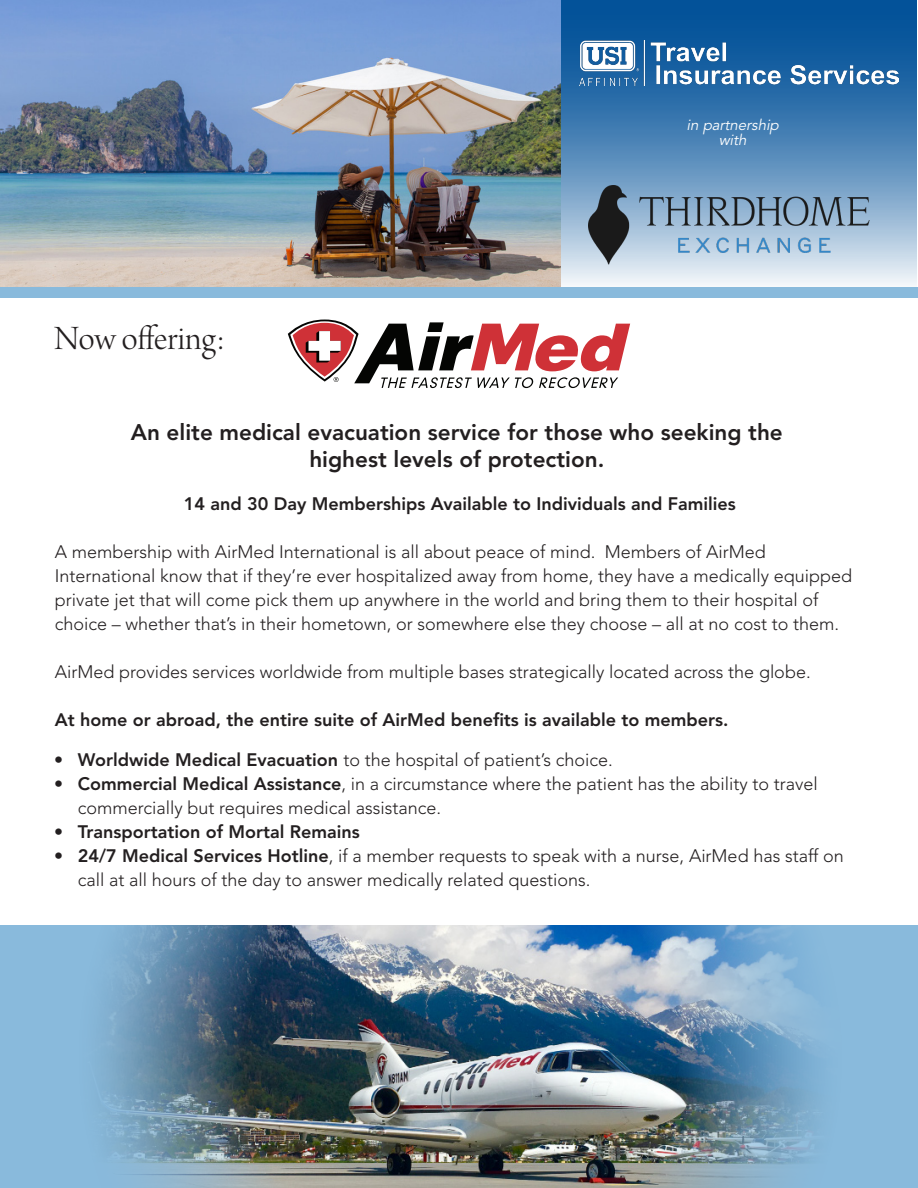
<style>
.page{position:relative;width:918px;height:1188px;background:#fff}
.page>*{position:absolute;margin:0;border:0;box-sizing:border-box;transform-origin:0 0}
.t1{font:36px "Arno Pro Light Display";letter-spacing:-.005em;color:#231f20}
.t2{font:800 22.5px "Avenir LT Std";color:#231f20}
.t3{font:300 18px/24px "Avenir LT Std";color:#231f20}
.t4{font:800 18px "Avenir LT Std";color:#231f20}
.t5{font:italic 15px "Avenir LT Std";color:#fff}
.s1{font-weight:800}
</style>
<div class="page">
<div style="left:1px;top:925px;width:917px;height:263px;background:#89badc"></div>
<img style="left:100px;top:925px;width:717px;height:263px">
<svg style="left:288px;top:320px;width:342px;height:68px"></svg>
<svg style="left:561px;top:0;width:356px;height:285px;background:#5187b8"></svg>
<img style="left:588px;top:185px;width:282px;height:80px">
<img style="left:1px;top:0;width:559px;height:287px">
<div style="left:0;top:287px;width:918px;height:11px;background:#89badc"></div>
<img style="left:579px;top:41px;width:319px;height:44px">
<p class="t1" style="left:54px;top:319px;width:172px">Now offering:</p>
<p class="t5" style="left:687px;top:116px;width:97px">in partnership</p>
<p class="t5" style="left:719px;top:131px;width:32px">with</p>
<p class="t2" style="left:131px;top:419px;width:654px">An elite medical evacuation service for those who seeking the</p>
<p class="t2" style="left:309px;top:446px;width:296px">highest levels of protection.</p>
<p class="t4" style="left:184px;top:493px;width:554px">14 and 30 Day Memberships Available to Individuals and Families</p>
<p class="t3" style="left:55px;top:540px;width:799px">A membership with AirMed International is all about peace of mind. Members of AirMed International know that if they’re ever hospitalized away from home, they have a medically equipped private jet that will come pick them up anywhere in the world and bring them to their hospital of choice – whether that’s in their hometown, or somewhere else they choose – all at no cost to them.</p>
<p class="t3" style="left:55px;top:660px;width:757px">AirMed provides services worldwide from multiple bases strategically located across the globe.</p>
<p class="t4" style="left:55px;top:709px;width:675px">At home or abroad, the entire suite of AirMed benefits is available to members.</p>
<p class="t3" style="left:54px;top:748px;width:10px">•</p>
<p class="t3" style="left:54px;top:772px;width:10px">•</p>
<p class="t3" style="left:78px;top:748px;width:537px"><span class="s1">Worldwide Medical Evacuation</span> to the hospital of patient’s choice.</p>
<p class="t3" style="left:78px;top:772px;width:742px"><span class="s1">Commercial Medical Assistance</span>, in a circumstance where the patient has the ability to travel commercially but requires medical assistance.</p>
<p class="t4" style="left:78px;top:821px;width:283px">Transportation of Mortal Remains</p>
<p class="t3" style="left:78px;top:844px;width:767px"><span class="s1">24/7 Medical Services Hotline</span>, if a member requests to speak with a nurse, AirMed has staff on call at all hours of the day to answer medically related questions.</p>
<p class="t3" style="left:54px;top:820px;width:10px">•</p>
<p class="t3" style="left:54px;top:844px;width:10px">•</p>
</div>
